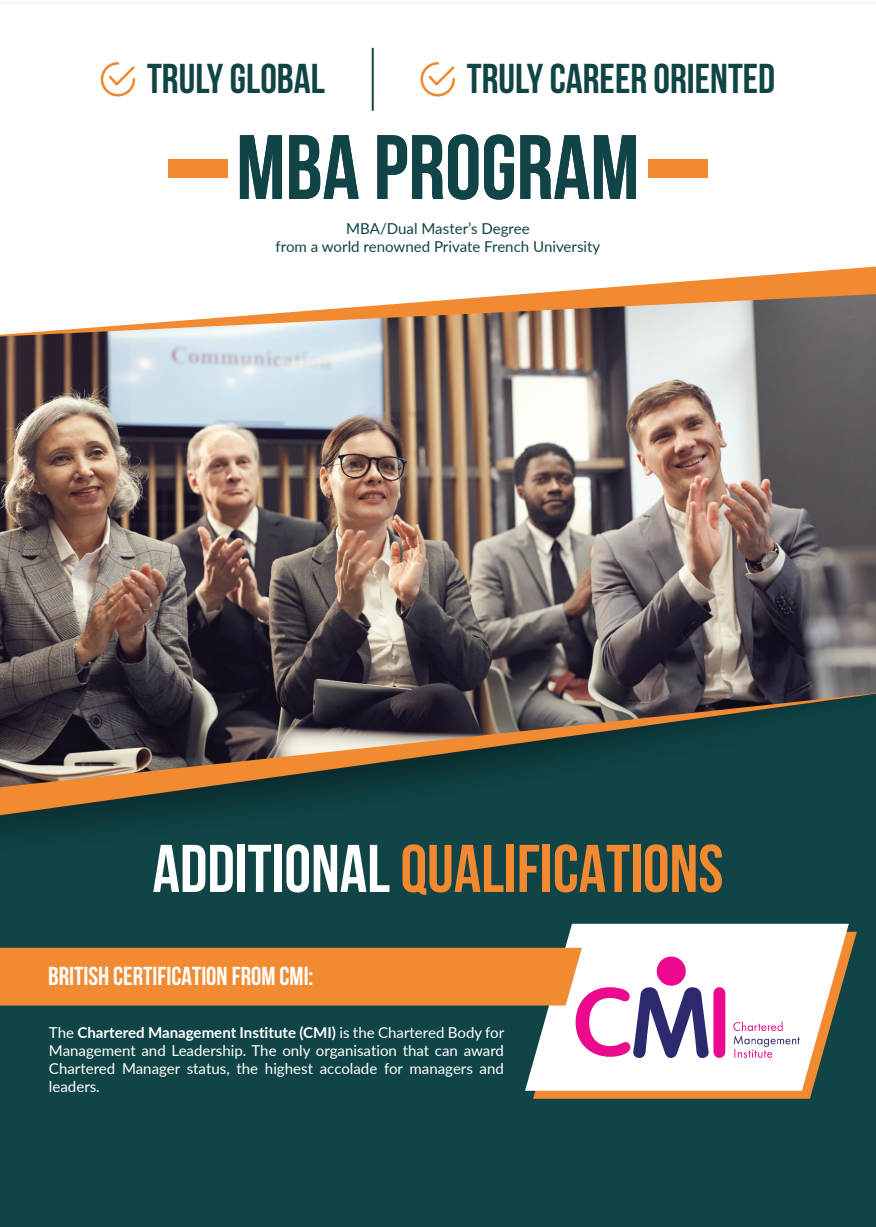
<style>
.page{position:relative;width:876px;height:1227px;background:#fff}
.page>*{position:absolute;margin:0;border:0;box-sizing:border-box;transform-origin:0 0}
.t1{font:700 91px "Bebas Neue";color:#104445}
.t2{font:700 67.2px "Bebas Neue";color:#f28931}
.t3{font:700 41.8px "Bebas Neue";color:#104445}
.t4{font:700 26px "Bebas Neue";color:#fff}
.t5{font:15px/18px "Lato";color:#fff;text-align:justify}
.t6{font:15px/18px "Lato";color:#104445;text-align:center}
.s1{color:#fff}
.s2{font-weight:700}
</style>
<div class="page">
<div style="left:0;top:897px;width:875px;height:329px;background:#104446"></div>
<div style="left:0;top:815px;width:875px;height:82px;background:#104446"></div>
<svg style="left:0;top:787px;width:875px;height:28px;background:#29483f"></svg>
<img style="left:0;top:336px;width:875px;height:451px">
<svg style="left:0;top:3px;width:875px;height:332px"></svg>
<svg style="left:532px;top:931px;width:324px;height:167px;background:#9a7545"></svg>
<svg style="left:524px;top:923px;width:324px;height:167px"></svg>
<svg style="left:0;top:947px;width:725px;height:110px"></svg>
<div style="left:656px;top:956px;width:29px;height:29px;background:#ec098d;border-radius:50%"></div>
<svg style="left:733px;top:1021px;width:66px;height:36px"></svg>
<div style="left:168px;top:159px;width:60px;height:19px;background:#f28a32"></div>
<div style="left:648px;top:159px;width:59px;height:19px;background:#f28a32"></div>
<hr style="left:371px;top:48px;width:2px;height:63px;background:#104446">
<svg style="left:101px;top:62px;width:34px;height:35px"></svg>
<svg style="left:420px;top:62px;width:35px;height:35px"></svg>
<h3 class="t3" style="left:147px;top:56px;width:179px">TRULY GLOBAL</h3>
<h3 class="t3" style="left:466px;top:56px;width:310px">TRULY CAREER ORIENTED</h3>
<h1 class="t1" style="left:236px;top:117px;width:404px">MBA PROGRAM</h1>
<p class="t6" style="left:275px;top:219px;width:326px">MBA/Dual Master’s Degree<br>from a world renowned Private French University</p>
<h2 class="t2" style="left:152px;top:831px;width:572px"><span class="s1">ADDITIONAL</span> QUALIFICATIONS</h2>
<h3 class="t4" style="left:48px;top:961px;width:267px">BRITISH CERTIFICATION FROM CMI:</h3>
<p class="t5" style="left:49px;top:1022px;width:456px">The <span class="s2">Chartered Management Institute (CMI)</span> is the Chartered Body for Management and Leadership. The only organisation that can award Chartered Manager status, the highest accolade for managers and leaders.</p>
</div>
